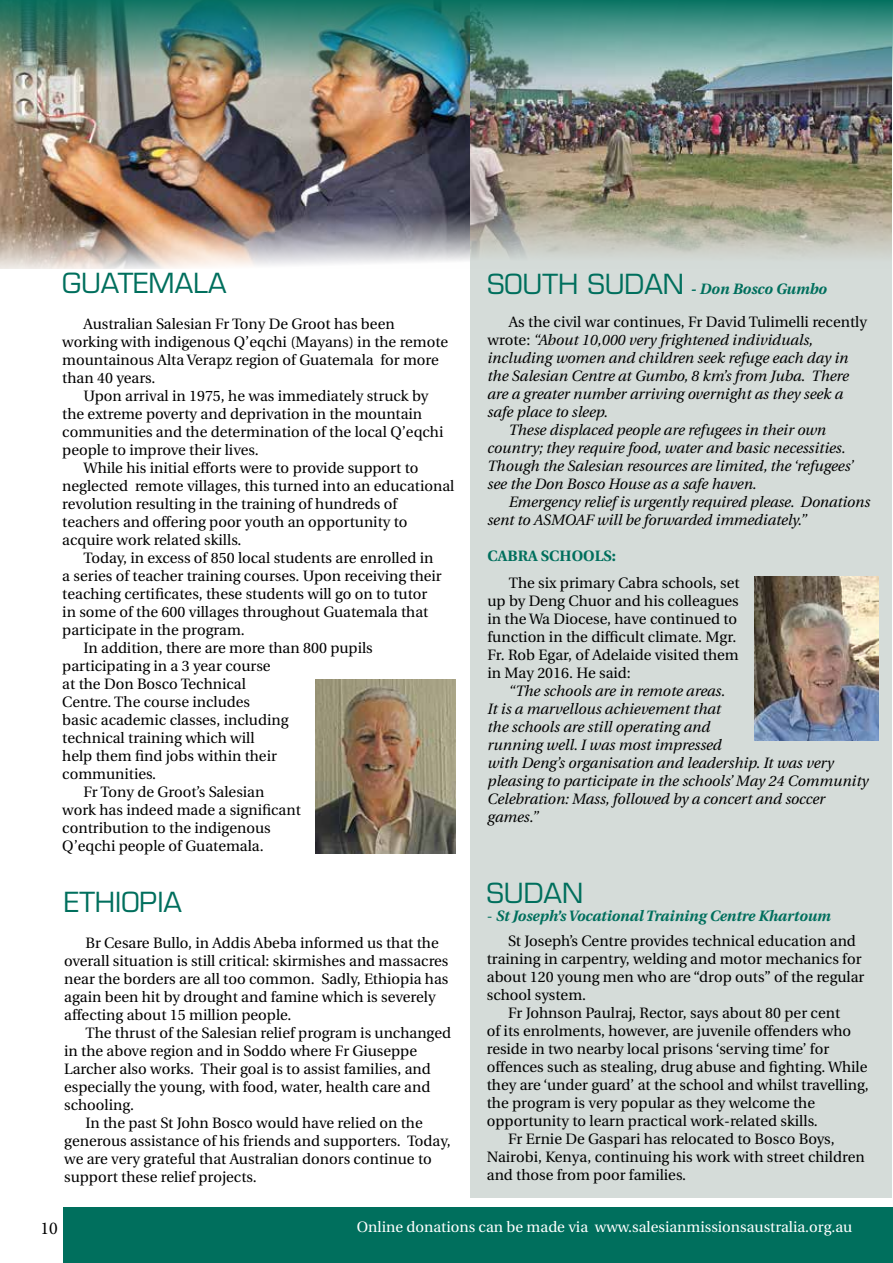
<style>
.page{position:relative;width:893px;height:1263px;background:#fff}
.page>*{position:absolute;margin:0;border:0;box-sizing:border-box;transform-origin:0 0}
.t1{font:27px "Eurostile";color:#006f5d}
.t2{font:18px "Minion Pro";color:#000}
.t3{font:15px/18px "Utopia";color:#000}
.t4{font:italic 15px/18px "Utopia";color:#000}
.t5{font:15px "Utopia";color:#fff}
.t6{font:italic 700 15px "Utopia";color:#006f5d}
.t7{font:700 15px "Utopia";color:#006f5d}
.s1{font-family:"Eurostile";font-weight:400;font-style:normal;font-size:27px}
.s2{font-style:normal}
.s3{color:#006f5d}
.s4{font-weight:700;font-style:italic;color:#006f5d}
</style>
<div class="page">
<img style="left:0;top:102px;width:470px;height:167px">
<div style="left:470px;top:161px;width:422px;height:1037px;background:#d5dcd9"></div>
<img style="left:470px;top:102px;width:422px;height:156px">
<div style="left:64px;top:1208px;width:829px;height:55px;background:#006f5d"></div>
<img style="left:0;top:0;width:893px;height:102px">
<img style="left:315px;top:679px;width:140px;height:175px">
<img style="left:754px;top:576px;width:125px;height:164px">
<h1 class="t1" style="left:62px;top:266px;width:166px">GUATEMALA</h1>
<p class="t3" style="left:62px;top:315px;width:387px;text-indent:21px">Australian Salesian Fr Tony De Groot has been working with indigenous Q’eqchi (Mayans) in the remote mountainous Alta Verapz region of Guatemala for more than 40 years.</p>
<p class="t3" style="left:84px;top:387px;width:346px">Upon arrival in 1975, he was immediately struck by</p>
<p class="t3" style="left:62px;top:405px;width:361px">the extreme poverty and deprivation in the mountain</p>
<p class="t3" style="left:62px;top:423px;width:383px">communities and the determination of the local Q’eqchi</p>
<p class="t3" style="left:62px;top:441px;width:198px">people to improve their lives.</p>
<p class="t3" style="left:84px;top:459px;width:336px">While his initial efforts were to provide support to</p>
<p class="t3" style="left:62px;top:477px;width:394px">neglected remote villages, this turned into an educational</p>
<p class="t3" style="left:62px;top:495px;width:336px">revolution resulting in the training of hundreds of</p>
<p class="t3" style="left:62px;top:513px;width:347px">teachers and offering poor youth an opportunity to</p>
<p class="t3" style="left:62px;top:531px;width:181px">acquire work related skills.</p>
<p class="t3" style="left:84px;top:549px;width:351px">Today, in excess of 850 local students are enrolled in</p>
<p class="t3" style="left:62px;top:567px;width:381px">a series of teacher training courses. Upon receiving their</p>
<p class="t3" style="left:62px;top:585px;width:367px">teaching certificates, these students will go on to tutor</p>
<p class="t3" style="left:62px;top:603px;width:368px">in some of the 600 villages throughout Guatemala that</p>
<p class="t3" style="left:62px;top:621px;width:184px">participate in the program.</p>
<p class="t3" style="left:84px;top:639px;width:291px">In addition, there are more than 800 pupils</p>
<p class="t3" style="left:62px;top:657px;width:210px">participating in a 3 year course</p>
<p class="t3" style="left:62px;top:675px;width:185px">at the Don Bosco Technical</p>
<p class="t3" style="left:62px;top:693px;width:189px">Centre. The course includes</p>
<p class="t3" style="left:62px;top:711px;width:228px">basic academic classes, including</p>
<p class="t3" style="left:62px;top:729px;width:194px">technical training which will</p>
<p class="t3" style="left:62px;top:747px;width:216px">help them find jobs within their</p>
<p class="t3" style="left:62px;top:765px;width:95px">communities.</p>
<p class="t3" style="left:84px;top:783px;width:182px">Fr Tony de Groot’s Salesian</p>
<p class="t3" style="left:62px;top:801px;width:240px">work has indeed made a significant</p>
<p class="t3" style="left:62px;top:819px;width:210px">contribution to the indigenous</p>
<p class="t3" style="left:62px;top:837px;width:203px">Q’eqchi people of Guatemala.</p>
<h1 class="t1" style="left:64px;top:885px;width:119px">ETHIOPIA</h1>
<p class="t3" style="left:64px;top:934px;width:386px;text-indent:21px">Br Cesare Bullo, in Addis Abeba informed us that the overall situation is still critical: skirmishes and massacres near the borders are all too common. Sadly, Ethiopia has again been hit by drought and famine which is severely affecting about 15 million people.</p>
<p class="t3" style="left:85px;top:1024px;width:367px">The thrust of the Salesian relief program is unchanged</p>
<p class="t3" style="left:64px;top:1042px;width:354px">in the above region and in Soddo where Fr Giuseppe</p>
<p class="t3" style="left:64px;top:1060px;width:368px">Larcher also works. Their goal is to assist families, and</p>
<p class="t3" style="left:64px;top:1078px;width:368px">especially the young, with food, water, health care and</p>
<p class="t3" style="left:64px;top:1096px;width:72px">schooling.</p>
<p class="t3" style="left:85px;top:1114px;width:339px">In the past St John Bosco would have relied on the</p>
<p class="t3" style="left:64px;top:1132px;width:388px">generous assistance of his friends and supporters. Today,</p>
<p class="t3" style="left:64px;top:1150px;width:369px">we are very grateful that Australian donors continue to</p>
<p class="t3" style="left:64px;top:1168px;width:194px">support these relief projects.</p>
<p class="t6" style="left:487px;top:280px;width:341px"><span class="s1">SOUTH SUDAN</span> - Don Bosco Gumbo</p>
<p class="t3" style="left:509px;top:313px;width:360px">As the civil war continues, Fr David Tulimelli recently</p>
<p class="t4" style="left:487px;top:331px;width:327px"><span class="s2">wrote:</span> “About 10,000 very frightened individuals,</p>
<p class="t4" style="left:487px;top:349px;width:362px">including women and children seek refuge each day in</p>
<p class="t4" style="left:487px;top:367px;width:363px">the Salesian Centre at Gumbo, 8 km’s from Juba. There</p>
<p class="t4" style="left:487px;top:385px;width:357px">are a greater number arriving overnight as they seek a</p>
<p class="t4" style="left:487px;top:403px;width:122px">safe place to sleep.</p>
<p class="t4" style="left:509px;top:421px;width:319px">These displaced people are refugees in their own</p>
<p class="t4" style="left:487px;top:439px;width:360px">country; they require food, water and basic necessities.</p>
<p class="t4" style="left:487px;top:457px;width:367px">Though the Salesian resources are limited, the ‘refugees’</p>
<p class="t4" style="left:487px;top:475px;width:271px">see the Don Bosco House as a safe haven.</p>
<p class="t4" style="left:509px;top:493px;width:363px">Emergency relief is urgently required please. Donations</p>
<p class="t4" style="left:487px;top:511px;width:321px">sent to ASMOAF will be forwarded immediately.”</p>
<p class="t7" style="left:487px;top:547px;width:130px">CABRA SCHOOLS:</p>
<p class="t3" style="left:487px;top:574px;width:254px;text-indent:21px">The six primary Cabra schools, set up by Deng Chuor and his colleagues in the Wa Diocese, have continued to function in the difficult climate. Mgr.<br>Fr. Rob Egar, of Adelaide visited them in May 2016. He said:</p>
<p class="t4" style="left:487px;top:682px;width:382px;text-indent:21px">“The schools are in remote areas.<br>It is a marvellous achievement that<br>the schools are still operating and<br>running well. I was most impressed<br>with Deng’s organisation and leadership. It was very pleasing to participate in the schools’ May 24 Community Celebration: Mass, followed by a concert and soccer games.”</p>
<h1 class="t1" style="left:487px;top:877px;width:98px">SUDAN</h1>
<p class="t3" style="left:508px;top:903px;width:349px;line-height:25.5px;text-indent:-21px"><span class="s3">-</span> <span class="s4">St Joseph’s Vocational Training Centre Khartoum<br></span>St Joseph’s Centre provides technical education and</p>
<p class="t3" style="left:487px;top:950px;width:376px">training in carpentry, welding and motor mechanics for</p>
<p class="t3" style="left:487px;top:968px;width:379px">about 120 young men who are “drop outs” of the regular</p>
<p class="t3" style="left:487px;top:986px;width:101px">school system.</p>
<p class="t3" style="left:508px;top:1004px;width:334px">Fr Johnson Paulraj, Rector, says about 80 per cent</p>
<p class="t3" style="left:487px;top:1022px;width:366px">of its enrolments, however, are juvenile offenders who</p>
<p class="t3" style="left:487px;top:1040px;width:344px">reside in two nearby local prisons ‘serving time’ for</p>
<p class="t3" style="left:487px;top:1058px;width:382px">offences such as stealing, drug abuse and fighting. While</p>
<p class="t3" style="left:487px;top:1076px;width:384px">they are ‘under guard’ at the school and whilst travelling,</p>
<p class="t3" style="left:487px;top:1094px;width:330px">the program is very popular as they welcome the</p>
<p class="t3" style="left:487px;top:1112px;width:333px">opportunity to learn practical work-related skills.</p>
<p class="t3" style="left:508px;top:1130px;width:328px">Fr Ernie De Gaspari has relocated to Bosco Boys,</p>
<p class="t3" style="left:487px;top:1148px;width:379px">Nairobi, Kenya, continuing his work with street children</p>
<p class="t3" style="left:487px;top:1166px;width:201px">and those from poor families.</p>
<p class="t2" style="left:40px;top:1216px;width:19px">10</p>
<p class="t5" style="left:357px;top:1218px;width:497px">Online donations can be made via www.salesianmissionsaustralia.org.au</p>
</div>
